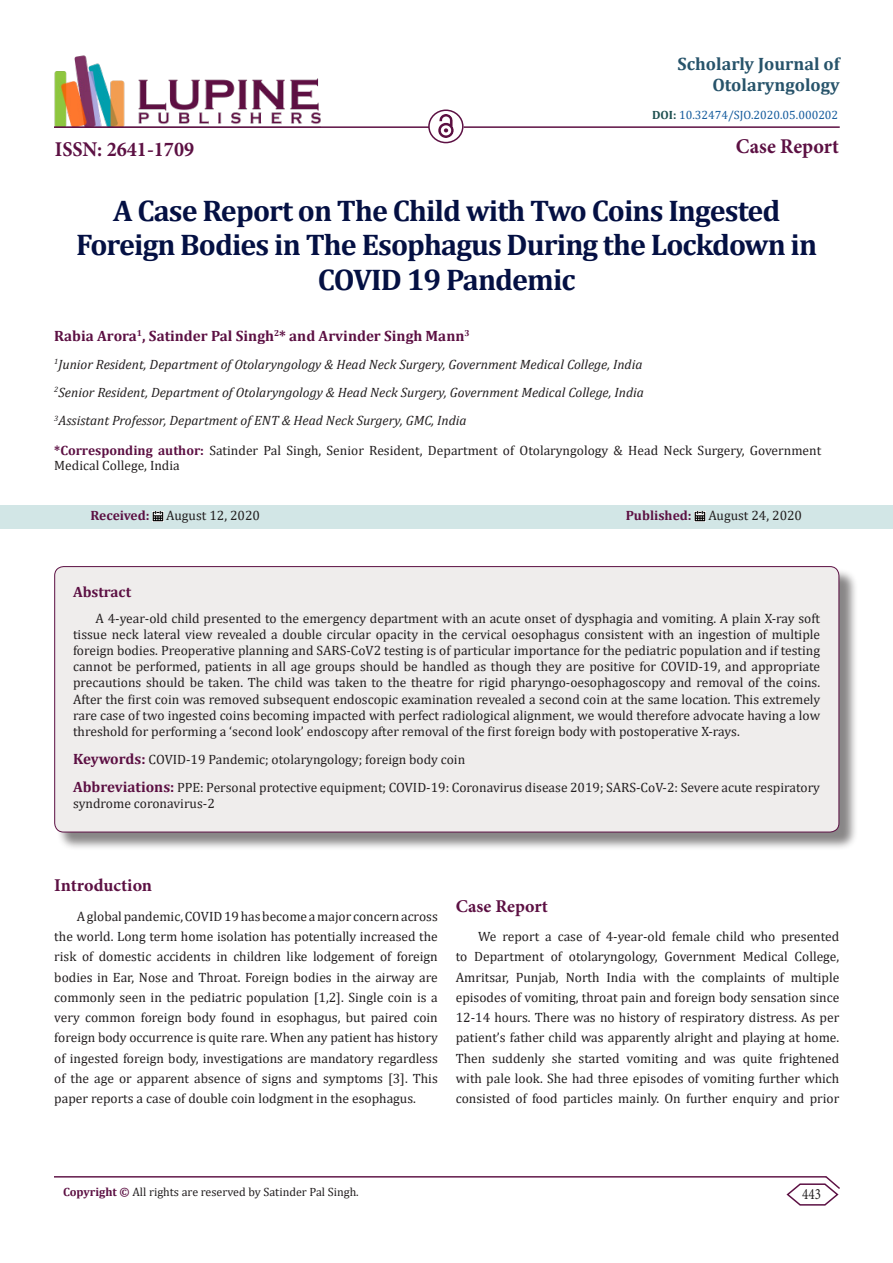
<style>
.page{position:relative;width:893px;height:1263px;background:#fff}
.page>*{position:absolute;margin:0;border:0;box-sizing:border-box;transform-origin:0 0}
.t1{font:700 30px/34.5px "Cambria";letter-spacing:-.03em;color:#041043;text-align:center}
.t2{font:700 21px "Minion Pro";color:#5c1043;scale:.96 1}
.t3{font:700 18px "Cambria";color:#27536a}
.t4{font:700 18px "Minion Pro";color:#5c1043}
.t5{font:15.75px "Minion Pro";color:#231f20;scale:.83 1}
.t6{font:700 15px "Cambria";color:#5c1043}
.t7{font:13.5px/20.2px "Cambria";color:#231f20;text-align:justify}
.t8{font:italic 13.5px "Cambria";color:#231f20}
.t9{font:12px "Cambria";color:#231f20}
.t10{font:12px "Cambria";color:#175d9e}
.s1{font-weight:700;color:#1e5050}
.s2{font-weight:700;color:#5c1043}
.s3{font-weight:700;font-size:15px;color:#5c1043}
</style>
<div class="page">
<img style="left:54px;top:55px;width:267px;height:71px">
<hr style="left:54px;top:126px;width:375px;height:2px;background:#5c1043">
<img style="left:438px;top:115px;width:15px;height:23px">
<div style="left:1px;top:505px;width:892px;height:24px;background:#d2e6e6"></div>
<svg style="left:153px;top:511px;width:10px;height:10px"></svg>
<svg style="left:695px;top:511px;width:10px;height:10px"></svg>
<div style="left:428px;top:109px;width:36px;height:34px;border:2px solid #5c1043;border-radius:50%"></div>
<hr style="left:464px;top:126px;width:376px;height:2px;background:#5c1043">
<hr style="left:54px;top:1176px;width:772px;height:1px;background:#5c1043">
<svg style="left:785px;top:1176px;width:55px;height:30px"></svg>
<div style="left:56px;top:568px;width:802px;height:283px;background:#231f20;opacity:.54"></div>
<div style="left:55px;top:567px;width:784px;height:265px;background:#efedec;border-radius:9px"></div>
<p class="t3" style="left:677px;top:51px;width:164px">Scholarly Journal of</p>
<p class="t3" style="left:712px;top:72px;width:129px">Otolaryngology</p>
<p class="t2" style="left:55px;top:135px;width:147px">ISSN: 2641-1709</p>
<p class="t10" style="left:652px;top:108px;width:188px"><span class="s1">DOI:</span> 10.32474/SJO.2020.05.000202</p>
<p class="t2" style="left:736px;top:131px;width:109px">Case Report</p>
<p class="t1" style="left:76px;top:192px;width:742px">A Case Report on The Child with Two Coins Ingested<br>Foreign Bodies in The Esophagus During the Lockdown in<br>COVID 19 Pandemic</p>
<p class="t6" style="left:54px;top:325px;width:417px">Rabia Arora<sup>1</sup>, Satinder Pal Singh<sup>2</sup>* and Arvinder Singh Mann<sup>3</sup></p>
<p class="t8" style="left:54px;top:355px;width:590px"><sup>1</sup>Junior Resident, Department of Otolaryngology &amp; Head Neck Surgery, Government Medical College, India</p>
<p class="t8" style="left:54px;top:383px;width:591px"><sup>2</sup>Senior Resident, Department of Otolaryngology &amp; Head Neck Surgery, Government Medical College, India</p>
<p class="t8" style="left:54px;top:411px;width:414px"><sup>3</sup>Assistant Professor, Department of ENT &amp; Head Neck Surgery, GMC, India</p>
<p class="t7" style="left:54px;top:443px;width:768px;line-height:15px"><span class="s2">*Corresponding author:</span> Satinder Pal Singh, Senior Resident, Department of Otolaryngology &amp; Head Neck Surgery, Government<br>Medical College, India</p>
<p class="t7" style="left:91px;top:506px;width:171px"><span class="s2">Received:</span> August 12, 2020</p>
<p class="t7" style="left:626px;top:506px;width:178px"><span class="s2">Published:</span> August 24, 2020</p>
<p class="t6" style="left:73px;top:582px;width:60px">Abstract</p>
<p class="t7" style="left:73px;top:610px;width:749px;line-height:16.2px;text-indent:22px">A 4-year-old child presented to the emergency department with an acute onset of dysphagia and vomiting. A plain X-ray soft tissue neck lateral view revealed a double circular opacity in the cervical oesophagus consistent with an ingestion of multiple foreign bodies. Preoperative planning and SARS-CoV2 testing is of particular importance for the pediatric population and if testing cannot be performed, patients in all age groups should be handled as though they are positive for COVID-19, and appropriate precautions should be taken. The child was taken to the theatre for rigid pharyngo-oesophagoscopy and removal of the coins.<br>After the first coin was removed subsequent endoscopic examination revealed a second coin at the same location. This extremely rare case of two ingested coins becoming impacted with perfect radiological alignment, we would therefore advocate having a low threshold for performing a ‘second look’ endoscopy after removal of the first foreign body with postoperative X-rays.</p>
<p class="t7" style="left:73px;top:749px;width:394px"><span class="s3">Keywords:</span> COVID-19 Pandemic; otolaryngology; foreign body coin</p>
<p class="t7" style="left:73px;top:779px;width:748px;line-height:16.2px"><span class="s3">Abbreviations:</span> PPE: Personal protective equipment; COVID-19: Coronavirus disease 2019; SARS-CoV-2: Severe acute respiratory syndrome coronavirus-2</p>
<p class="t4" style="left:54px;top:873px;width:99px">Introduction</p>
<p class="t7" style="left:54px;top:906px;width:385px;text-indent:22px">A global pandemic, COVID 19 has become a major concern across the world. Long term home isolation has potentially increased the risk of domestic accidents in children like lodgement of foreign bodies in Ear, Nose and Throat. Foreign bodies in the airway are commonly seen in the pediatric population [1,2]. Single coin is a very common foreign body found in esophagus, but paired coin foreign body occurrence is quite rare. When any patient has history of ingested foreign body, investigations are mandatory regardless of the age or apparent absence of signs and symptoms [3]. This paper reports a case of double coin lodgment in the esophagus.</p>
<p class="t4" style="left:456px;top:893px;width:94px">Case Report</p>
<p class="t7" style="left:456px;top:926px;width:385px;text-indent:22px">We report a case of 4-year-old female child who presented to Department of otolaryngology, Government Medical College, Amritsar, Punjab, North India with the complaints of multiple episodes of vomiting, throat pain and foreign body sensation since 12-14 hours. There was no history of respiratory distress. As per patient’s father child was apparently alright and playing at home.<br>Then suddenly she started vomiting and was quite frightened with pale look. She had three episodes of vomiting further which consisted of food particles mainly. On further enquiry and prior</p>
<p class="t9" style="left:63px;top:1185px;width:297px"><span class="s2">Copyright ©</span> All rights are reserved by Satinder Pal Singh.</p>
<p class="t5" style="left:802px;top:1184px;width:24px">443</p>
</div>
